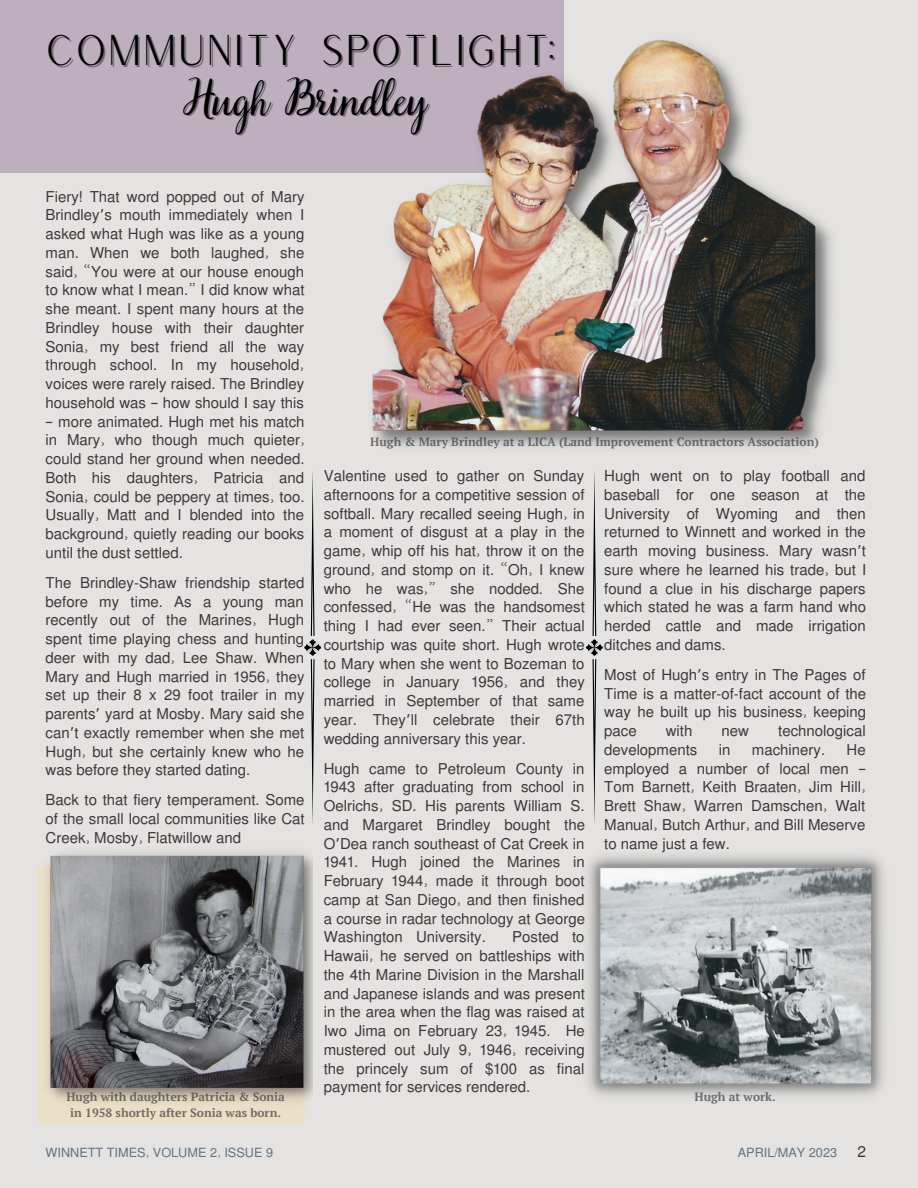
<style>
.page{position:relative;width:918px;height:1188px;background:#e4e3e2}
.page>*{position:absolute;margin:0;border:0;box-sizing:border-box;transform-origin:0 0}
.t1{font:46.5px "Very Berry Pro";color:#000}
.t2{font:42px "Versailles";color:#000}
.t3{font:15.45px "Mukti";color:#3b3939}
.t4{font:15px/18.8px "Mukti";color:#3b3939;text-align:justify}
.t5{font:12.75px "Mukti";color:#637380}
.t6{font:700 12px "PT Serif";color:#3b3939}
.s1{font-family:"Noto Sans Gurmukhi"}
</style>
<div class="page">
<div style="left:0;top:0;width:563px;height:173px;background:#beafbf"></div>
<div style="left:38px;top:866px;width:267px;height:258px;background:#ecdfc8"></div>
<img style="left:372px;top:31px;width:460px;height:416px">
<img style="left:48px;top:853px;width:265px;height:248px">
<svg style="left:304px;top:471px;width:17px;height:353px"></svg>
<svg style="left:586px;top:471px;width:17px;height:353px"></svg>
<img style="left:588px;top:855px;width:296px;height:241px">
<h2 class="t2" style="left:45px;top:23px;width:510px">COMMUNITY SPOTLIGHT:</h2>
<h1 class="t1" style="left:183px;top:67px;width:245px">Hugh Brindley</h1>
<p class="t4" style="left:46px;top:186px;width:260px">Fiery! That word popped out of Mary Brindley<span class="s1">’</span>s mouth immediately when I asked what Hugh was like as a young man. When we both laughed, she said, “You were at our house enough to know what I mean.” I did know what she meant. I spent many hours at the Brindley house with their daughter Sonia, my best friend all the way through school. In my household, voices were rarely raised. The Brindley household was <span class="s1">–</span> how should I say this</p>
<p class="t4" style="left:46px;top:411px;width:261px"><span class="s1">–</span> more animated. Hugh met his match in Mary, who though much quieter, could stand her ground when needed.<br>Both his daughters, Patricia and Sonia, could be peppery at times, too.<br>Usually, Matt and I blended into the background, quietly reading our books until the dust settled.</p>
<p class="t4" style="left:46px;top:572px;width:261px">The Brindley-Shaw friendship started before my time. As a young man recently out of the Marines, Hugh spent time playing chess and hunting deer with my dad, Lee Shaw. When Mary and Hugh married in 1956, they set up their 8 x 29 foot trailer in my parents<span class="s1">’</span> yard at Mosby. Mary said she can<span class="s1">’</span>t exactly remember when she met Hugh, but she certainly knew who he was before they started dating.</p>
<p class="t4" style="left:46px;top:790px;width:261px">Back to that fiery temperament. Some of the small local communities like Cat Creek, Mosby, Flatwillow and</p>
<p class="t6" style="left:370px;top:433px;width:450px">Hugh &amp; Mary Brindley at a LICA (Land Improvement Contractors Association)</p>
<p class="t4" style="left:324px;top:466px;width:263px">Valentine used to gather on Sunday afternoons for a competitive session of softball. Mary recalled seeing Hugh, in a moment of disgust at a play in the game, whip off his hat, throw it on the ground, and stomp on it. “Oh, I knew who he was,” she nodded. She confessed, “He was the handsomest thing I had ever seen.” Their actual courtship was quite short. Hugh wrote to Mary when she went to Bozeman to college in January 1956, and they married in September of that same year. They<span class="s1">’</span>ll celebrate their 67th wedding anniversary this year.</p>
<p class="t4" style="left:324px;top:758px;width:263px">Hugh came to Petroleum County in 1943 after graduating from school in Oelrichs, SD. His parents William S. and Margaret Brindley bought the O<span class="s1">’</span>Dea ranch southeast of Cat Creek in 1941. Hugh joined the Marines in February 1944, made it through boot camp at San Diego, and then finished a course in radar technology at George Washington University.</p>
<p class="t4" style="left:604px;top:466px;width:263px">Hugh went on to play football and baseball for one season at the University of Wyoming and then returned to Winnett and worked in the earth moving business. Mary wasn<span class="s1">’</span>t sure where he learned his trade, but I found a clue in his discharge papers which stated he was a farm hand who herded cattle and made irrigation ditches and dams.</p>
<p class="t4" style="left:604px;top:665px;width:263px">Most of Hugh<span class="s1">’</span>s entry in The Pages of Time is a matter-of-fact account of the way he built up his business, keeping pace</p>
<p class="t4" style="left:666px;top:721px;width:28px">with</p>
<p class="t4" style="left:722px;top:721px;width:29px">new</p>
<p class="t4" style="left:778px;top:721px;width:89px">technological</p>
<p class="t4" style="left:604px;top:740px;width:95px">developments</p>
<p class="t4" style="left:719px;top:740px;width:13px">in</p>
<p class="t4" style="left:752px;top:740px;width:75px">machinery.</p>
<p class="t4" style="left:604px;top:740px;width:263px;text-indent:242px">He employed a number of local men <span class="s1">– </span>Tom Barnett, Keith Braaten, Jim Hill, Brett Shaw, Warren Damschen, Walt Manual, Butch Arthur, and Bill Meserve to name just a few.</p>
<p class="t4" style="left:324px;top:927px;width:263px;text-indent:188px">Posted to Hawaii, he served on battleships with the 4th Marine Division in the Marshall and Japanese islands and was present in the area when the flag was raised at Iwo Jima on February 23, 1945. He mustered out July 9, 1946, receiving the princely sum of $100 as final payment for services rendered.</p>
<p class="t6" style="left:66px;top:1088px;width:220px">Hugh with daughters Patricia &amp; Sonia</p>
<p class="t6" style="left:695px;top:1088px;width:83px">Hugh at work.</p>
<p class="t6" style="left:70px;top:1104px;width:212px">in 1958 shortly after Sonia was born.</p>
<p class="t5" style="left:46px;top:1143px;width:229px">WINNETT TIMES, VOLUME 2, ISSUE 9</p>
<p class="t5" style="left:738px;top:1143px;width:101px">APRIL/MAY 2023</p>
<p class="t3" style="left:858px;top:1140px;width:10px">2</p>
</div>
